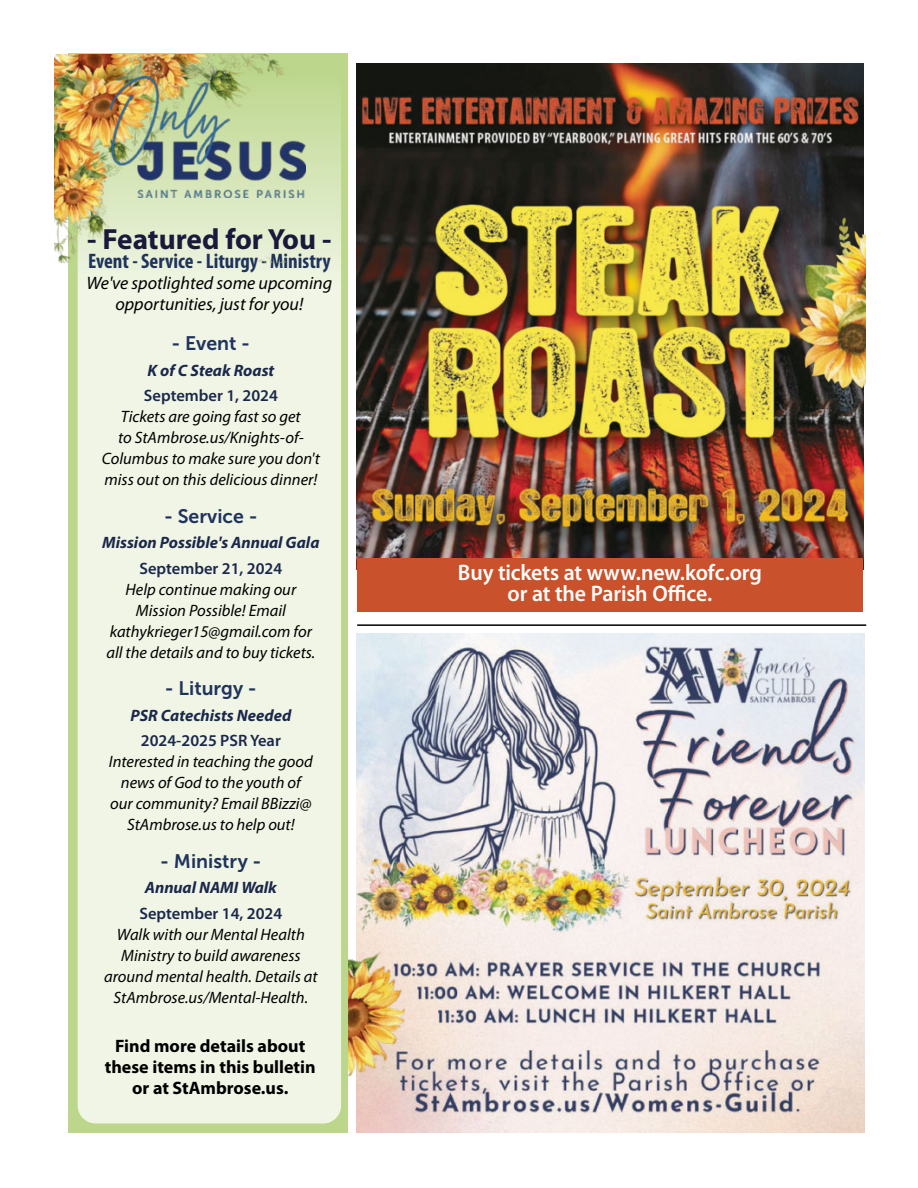
<style>
.page{position:relative;width:918px;height:1188px;background:#fff}
.page>*{position:absolute;margin:0;border:0;box-sizing:border-box;transform-origin:0 0}
.t1{font:700 29.25px "Myriad Pro";color:#1a193c}
.t2{font:600 22.5px/21px "Myriad Pro";letter-spacing:-.005em;color:#fff;text-align:center}
.t3{font:700 condensed 21px "Myriad Pro";color:#1f335c}
.t4{font:19.5px "Museo Sans 700";color:#1f335c}
.t5{font:700 18px/21px "Myriad Pro";color:#000;text-align:center}
.t6{font:italic 18px/21px "Myriad Pro";color:#000;text-align:center}
.t7{font:italic 16.5px/21px "Myriad Pro";color:#000;text-align:center}
.t8{font:italic 700 16.5px "Myriad Pro";color:#1b274b}
.t9{font:600 16.5px "Myriad Pro";color:#1b274b}
</style>
<div class="page">
<img style="left:357px;top:64px;width:506px;height:494px">
<img style="left:357px;top:633px;width:507px;height:499px">
<img style="left:348px;top:919px;width:56px;height:214px">
<hr style="left:357px;top:624px;width:509px;height:2px;background:#000">
<div style="left:68px;top:53px;width:280px;height:1080px;background:#bcd68b"></div>
<div style="left:78px;top:71px;width:263px;height:1052px;background:#f0f5e5;border-radius:18px"></div>
<img style="left:54px;top:54px;width:235px;height:209px">
<img style="left:762px;top:183px;width:104px;height:238px">
<img style="left:111px;top:76px;width:194px;height:121px">
<div style="left:357px;top:558px;width:506px;height:54px;background:#c9512b"></div>
<h1 class="t1" style="left:87px;top:220px;width:246px">- Featured for You -</h1>
<p class="t3" style="left:88px;top:248px;width:244px">Event - Service - Liturgy - Ministry</p>
<p class="t6" style="left:87px;top:272px;width:247px">We've spotlighted some upcoming opportunities, just for you!</p>
<p class="t4" style="left:172px;top:333px;width:80px">- Event -</p>
<p class="t8" style="left:148px;top:360px;width:128px">K of C Steak Roast</p>
<p class="t9" style="left:144px;top:385px;width:136px">September 1, 2024</p>
<p class="t7" style="left:102px;top:406px;width:220px">Tickets are going fast so get<br>to StAmbrose.us/Knights-of-<br>Columbus to make sure you don't miss out on this delicious dinner!</p>
<p class="t4" style="left:164px;top:505px;width:95px">- Service -</p>
<p class="t8" style="left:102px;top:532px;width:219px">Mission Possible's Annual Gala</p>
<p class="t9" style="left:139px;top:558px;width:144px">September 21, 2024</p>
<p class="t7" style="left:106px;top:579px;width:211px">Help continue making our<br>Mission Possible! Email kathykrieger15@gmail.com for all the details and to buy tickets.</p>
<p class="t4" style="left:165px;top:678px;width:93px">- Liturgy -</p>
<p class="t8" style="left:131px;top:705px;width:162px">PSR Catechists Needed</p>
<p class="t9" style="left:141px;top:730px;width:141px">2024-2025 PSR Year</p>
<p class="t7" style="left:109px;top:751px;width:206px">Interested in teaching the good news of God to the youth of our community? Email BBizzi@<br>StAmbrose.us to help out!</p>
<p class="t4" style="left:160px;top:850px;width:103px">- Ministry -</p>
<p class="t8" style="left:145px;top:877px;width:134px">Annual NAMI Walk</p>
<p class="t9" style="left:139px;top:903px;width:144px">September 14, 2024</p>
<p class="t7" style="left:104px;top:924px;width:215px">Walk with our Mental Health<br>Ministry to build awareness around mental health. Details at<br>StAmbrose.us/Mental-Health.</p>
<p class="t5" style="left:105px;top:1034px;width:212px">Find more details about these items in this bulletin or at StAmbrose.us.</p>
<h2 class="t2" style="left:458px;top:562px;width:306px">Buy tickets at www.new.kofc.org or at the Parish Office.</h2>
</div>
